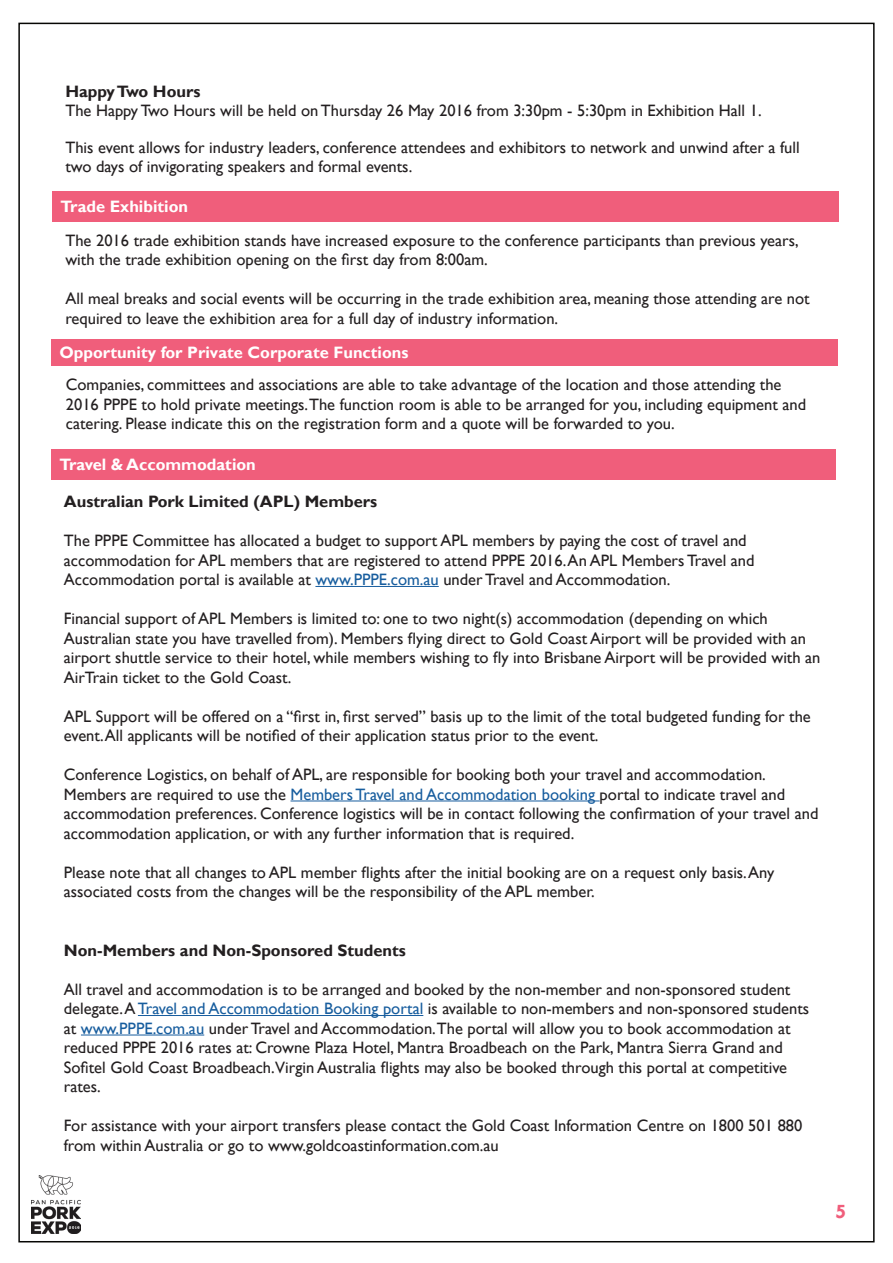
<style>
.page{position:relative;width:893px;height:1263px;background:#fff}
.page>*{position:absolute;margin:0;border:0;box-sizing:border-box;transform-origin:0 0}
.t1{font:700 21px "Tw Cen";color:#f05e7b}
.t2{font:16.5px/19.5px "Gill Sans";color:#231f20}
.t3{font:700 16.5px "Gill Sans";color:#231f20}
.t4{font:700 16.5px "Gill Sans";color:#fff}
.s1{color:#175d9e}
</style>
<div class="page">
<img style="left:32px;top:1175px;width:48px;height:58px">
<hr style="left:315px;top:586px;width:124px;height:1px;background:#175d9e">
<hr style="left:291px;top:800px;width:309px;height:1px;background:#175d9e">
<hr style="left:138px;top:1015px;width:285px;height:1px;background:#175d9e">
<hr style="left:81px;top:1034px;width:123px;height:1px;background:#175d9e">
<div style="left:51px;top:449px;width:784px;height:30px;background:#f05e7b"></div>
<div style="left:52px;top:191px;width:787px;height:30px;background:#f05e7b"></div>
<div style="left:51px;top:339px;width:787px;height:27px;background:#f05e7b"></div>
<p class="t3" style="left:65px;top:81px;width:137px">Happy Two Hours</p>
<p class="t2" style="left:65px;top:101px;width:698px">The Happy Two Hours will be held on Thursday 26 May 2016 from 3:30pm - 5:30pm in Exhibition Hall 1.</p>
<p class="t2" style="left:65px;top:139px;width:736px;line-height:18.8px">This event allows for industry leaders, conference attendees and exhibitors to network and unwind after a full two days of invigorating speakers and formal events.</p>
<p class="t4" style="left:60px;top:197px;width:129px">Trade Exhibition</p>
<p class="t2" style="left:65px;top:230px;width:735px">The 2016 trade exhibition stands have increased exposure to the conference participants than previous years, with the trade exhibition opening on the first day from 8:00am.</p>
<p class="t2" style="left:65px;top:289px;width:746px">All meal breaks and social events will be occurring in the trade exhibition area, meaning those attending are not required to leave the exhibition area for a full day of industry information.</p>
<p class="t4" style="left:59px;top:343px;width:351px">Opportunity for Private Corporate Functions</p>
<p class="t2" style="left:66px;top:375px;width:742px">Companies, committees and associations are able to take advantage of the location and those attending the<br>2016 PPPE to hold private meetings.The function room is able to be arranged for you, including equipment and catering. Please indicate this on the registration form and a quote will be forwarded to you.</p>
<p class="t4" style="left:59px;top:454px;width:198px">Travel &amp; Accommodation</p>
<p class="t3" style="left:64px;top:492px;width:315px">Australian Pork Limited (APL) Members</p>
<p class="t2" style="left:64px;top:531px;width:692px">The PPPE Committee has allocated a budget to support APL members by paying the cost of travel and accommodation for APL members that are registered to attend PPPE 2016. An APL Members Travel and<br>Accommodation portal is available at <span class="s1">www.PPPE.com.au</span> under Travel and Accommodation.</p>
<p class="t2" style="left:64px;top:609px;width:758px">Financial support of APL Members is limited to: one to two night(s) accommodation (depending on which Australian state you have travelled from). Members flying direct to Gold Coast Airport will be provided with an airport shuttle service to their hotel, while members wishing to fly into Brisbane Airport will be provided with an AirTrain ticket to the Gold Coast.</p>
<p class="t2" style="left:64px;top:707px;width:748px">APL Support will be offered on a “first in, first served” basis up to the limit of the total budgeted funding for the event. All applicants will be notified of their application status prior to the event.</p>
<p class="t2" style="left:64px;top:765px;width:756px">Conference Logistics, on behalf of APL, are responsible for booking both your travel and accommodation.<br>Members are required to use the <span class="s1">Members Travel and Accommodation booking</span> portal to indicate travel and accommodation preferences. Conference logistics will be in contact following the confirmation of your travel and accommodation application, or with any further information that is required.</p>
<p class="t2" style="left:64px;top:863px;width:712px">Please note that all changes to APL member flights after the initial booking are on a request only basis. Any associated costs from the changes will be the responsibility of the APL member.</p>
<p class="t3" style="left:64px;top:940px;width:344px">Non-Members and Non-Sponsored Students</p>
<p class="t2" style="left:64px;top:980px;width:747px">All travel and accommodation is to be arranged and booked by the non-member and non-sponsored student delegate. A <span class="s1">Travel and Accommodation Booking portal</span> is available to non-members and non-sponsored students at <span class="s1">www.PPPE.com.au</span> under Travel and Accommodation.The portal will allow you to book accommodation at reduced PPPE 2016 rates at: Crowne Plaza Hotel, Mantra Broadbeach on the Park, Mantra Sierra Grand and Sofitel Gold Coast Broadbeach.Virgin Australia flights may also be booked through this portal at competitive rates.</p>
<p class="t2" style="left:64px;top:1116px;width:740px">For assistance with your airport transfers please contact the Gold Coast Information Centre on 1800 501 880 from within Australia or go to www.goldcoastinformation.com.au</p>
<p class="t1" style="left:835px;top:1198px;width:13px">5</p>
</div>
